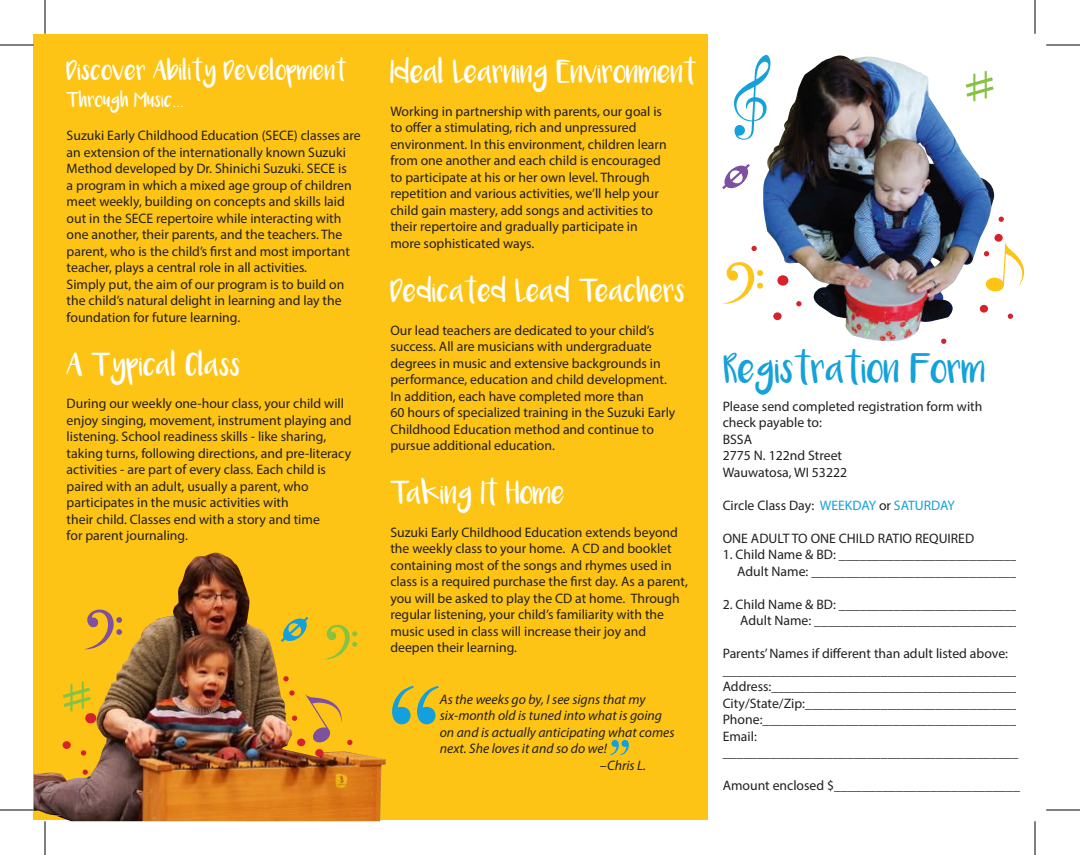
<style>
.page{position:relative;width:1080px;height:855px;background:#fff}
.page>*{position:absolute;margin:0;border:0;box-sizing:border-box;transform-origin:0 0}
.t1{font:150px "Bask Old Face";color:#14a0da}
.t2{font:60px "Bask Old Face";color:#14a0da}
.t3{font:22.5px "Luna";color:#15a1d9}
.t4{font:17.5px "Luna";color:#fff}
.t5{font:15px "Luna";color:#fff}
.t6{font:13.75px/16.5px "Myriad Pro";color:#231f20}
.t7{font:italic 13.75px/16.5px "Myriad Pro";color:#231f20}
.t8{font:11.25px "Luna";color:#fff}
.s1{font-family:"Myriad Pro"}
.s2{color:#14a0da}
</style>
<div class="page">
<div style="left:34px;top:34px;width:674px;height:786px;background:#fdc416"></div>
<img style="left:34px;top:553px;width:352px;height:268px">
<svg style="left:734px;top:56px;width:29px;height:84px"></svg>
<svg style="left:84px;top:608px;width:38px;height:42px"></svg>
<svg style="left:723px;top:262px;width:40px;height:42px"></svg>
<svg style="left:722px;top:164px;width:28px;height:26px"></svg>
<svg style="left:281px;top:617px;width:27px;height:26px"></svg>
<svg style="left:63px;top:681px;width:28px;height:30px"></svg>
<img style="left:763px;top:54px;width:232px;height:288px">
<svg style="left:999px;top:217px;width:5px;height:5px"></svg>
<svg style="left:941px;top:339px;width:5px;height:5px"></svg>
<svg style="left:751px;top:246px;width:6px;height:5px"></svg>
<svg style="left:1008px;top:314px;width:5px;height:5px"></svg>
<svg style="left:796px;top:301px;width:6px;height:5px"></svg>
<div style="left:777px;top:275px;width:11px;height:11px;background:#d6222b;border-radius:50%"></div>
<div style="left:994px;top:234px;width:9px;height:8px;background:#d6222b;border-radius:50%"></div>
<div style="left:980px;top:305px;width:8px;height:8px;background:#d6222b;border-radius:50%"></div>
<div style="left:773px;top:312px;width:9px;height:8px;background:#d6222b;border-radius:50%"></div>
<svg style="left:984px;top:242px;width:40px;height:50px"></svg>
<svg style="left:323px;top:623px;width:34px;height:37px"></svg>
<svg style="left:289px;top:690px;width:6px;height:6px"></svg>
<svg style="left:305px;top:694px;width:47px;height:51px"></svg>
<svg style="left:283px;top:676px;width:6px;height:5px"></svg>
<svg style="left:83px;top:770px;width:5px;height:5px"></svg>
<svg style="left:292px;top:716px;width:5px;height:5px"></svg>
<svg style="left:81px;top:750px;width:5px;height:6px"></svg>
<div style="left:85px;top:713px;width:11px;height:10px;background:#d6222b;border-radius:50%"></div>
<div style="left:315px;top:749px;width:8px;height:8px;background:#d6222b;border-radius:50%"></div>
<div style="left:297px;top:739px;width:8px;height:7px;background:#d6222b;border-radius:50%"></div>
<div style="left:63px;top:741px;width:8px;height:8px;background:#d6222b;border-radius:50%"></div>
<hr style="left:0;top:45px;width:34px;height:1px;background:#000">
<hr style="left:1046px;top:45px;width:34px;height:1px;background:#000">
<hr style="left:0;top:810px;width:34px;height:1px;background:#000">
<hr style="left:1046px;top:810px;width:34px;height:1px;background:#000">
<hr style="left:45px;top:0;width:1px;height:34px;background:#000">
<hr style="left:45px;top:821px;width:1px;height:34px;background:#000">
<hr style="left:1035px;top:0;width:1px;height:34px;background:#000">
<hr style="left:1035px;top:821px;width:1px;height:34px;background:#000">
<p class="t5" style="left:67px;top:66px;width:282px">Discover Ability Development</p>
<p class="t8" style="left:67px;top:97px;width:119px">Through Music<span class="s1">…</span></p>
<p class="t6" style="left:67px;top:127px;width:296px">Suzuki Early Childhood Education (SECE) classes are an extension of the internationally known Suzuki Method developed by Dr. Shinichi Suzuki. SECE is<br>a program in which a mixed age group of children meet weekly, building on concepts and skills laid out in the SECE repertoire while interacting with one another, their parents, and the teachers. The parent, who is the child’s first and most important teacher, plays a central role in all activities.<br>Simply put, the aim of our program is to build on the child’s natural delight in learning and lay the foundation for future learning.</p>
<p class="t4" style="left:67px;top:359px;width:176px">A Typical Class</p>
<p class="t6" style="left:67px;top:395px;width:287px">During our weekly one-hour class, your child will enjoy singing, movement, instrument playing and listening. School readiness skills - like sharing, taking turns, following directions, and pre-literacy activities - are part of every class. Each child is paired with an adult, usually a parent, who participates in the music activities with<br>their child. Classes end with a story and time<br>for parent journaling.</p>
<p class="t4" style="left:390px;top:66px;width:308px">Ideal Learning Environment</p>
<p class="t6" style="left:390px;top:102px;width:278px">Working in partnership with parents, our goal is to offer a stimulating, rich and unpressured environment. In this environment, children learn from one another and each child is encouraged to participate at his or her own level. Through repetition and various activities, we’ll help your child gain mastery, add songs and activities to their repertoire and gradually participate in more sophisticated ways.</p>
<p class="t4" style="left:390px;top:285px;width:297px">Dedicated Lead Teachers</p>
<p class="t6" style="left:390px;top:321px;width:287px">Our lead teachers are dedicated to your child’s success. All are musicians with undergraduate degrees in music and extensive backgrounds in performance, education and child development.<br>In addition, each have completed more than<br>60 hours of specialized training in the Suzuki Early Childhood Education method and continue to pursue additional education.</p>
<p class="t4" style="left:390px;top:488px;width:176px">Taking It Home</p>
<p class="t6" style="left:390px;top:524px;width:299px">Suzuki Early Childhood Education extends beyond the weekly class to your home. A CD and booklet containing most of the songs and rhymes used in class is a required purchase the first day. As a parent, you will be asked to play the CD at home. Through regular listening, your child’s familiarity with the music used in class will increase their joy and deepen their learning.</p>
<h1 class="t1" style="left:385px;top:676px;width:62px">“</h1>
<p class="t7" style="left:440px;top:691px;width:236px">As the weeks go by, I see signs that my six-month old is tuned into what is going on and is actually anticipating what comes next. She loves it and so do we!</p>
<h2 class="t2" style="left:608px;top:736px;width:26px">”</h2>
<p class="t7" style="left:600px;top:757px;width:48px">–Chris L.</p>
<h3 class="t3" style="left:724px;top:362px;width:264px">Registration Form</h3>
<p class="t6" style="left:723px;top:398px;width:261px">Please send completed registration form with check payable to:<br>BSSA<br>2775 N. 122nd Street<br>Wauwatosa, WI 53222</p>
<p class="t6" style="left:723px;top:497px;width:234px">Circle Class Day: <span class="s2">WEEKDAY</span> or <span class="s2">SATURDAY</span></p>
<p class="t6" style="left:723px;top:530px;width:253px">ONE ADULT TO ONE CHILD RATIO REQUIRED</p>
<p class="t6" style="left:723px;top:546px;width:303px;text-align:right">1. Child Name &amp; BD: ___________________________<br>Adult Name: _______________________________</p>
<p class="t6" style="left:723px;top:596px;width:306px;text-align:right">2. Child Name &amp; BD: ___________________________<br>Adult Name: _______________________________</p>
<p class="t6" style="left:723px;top:645px;width:304px">Parents’ Names if different than adult listed above: ____________________________________________ Address:____________________________________ City/State/Zip:_______________________________ Phone:_____________________________________ Email: ___________________________________________</p>
<p class="t6" style="left:723px;top:777px;width:299px">Amount enclosed $___________________________</p>
</div>
